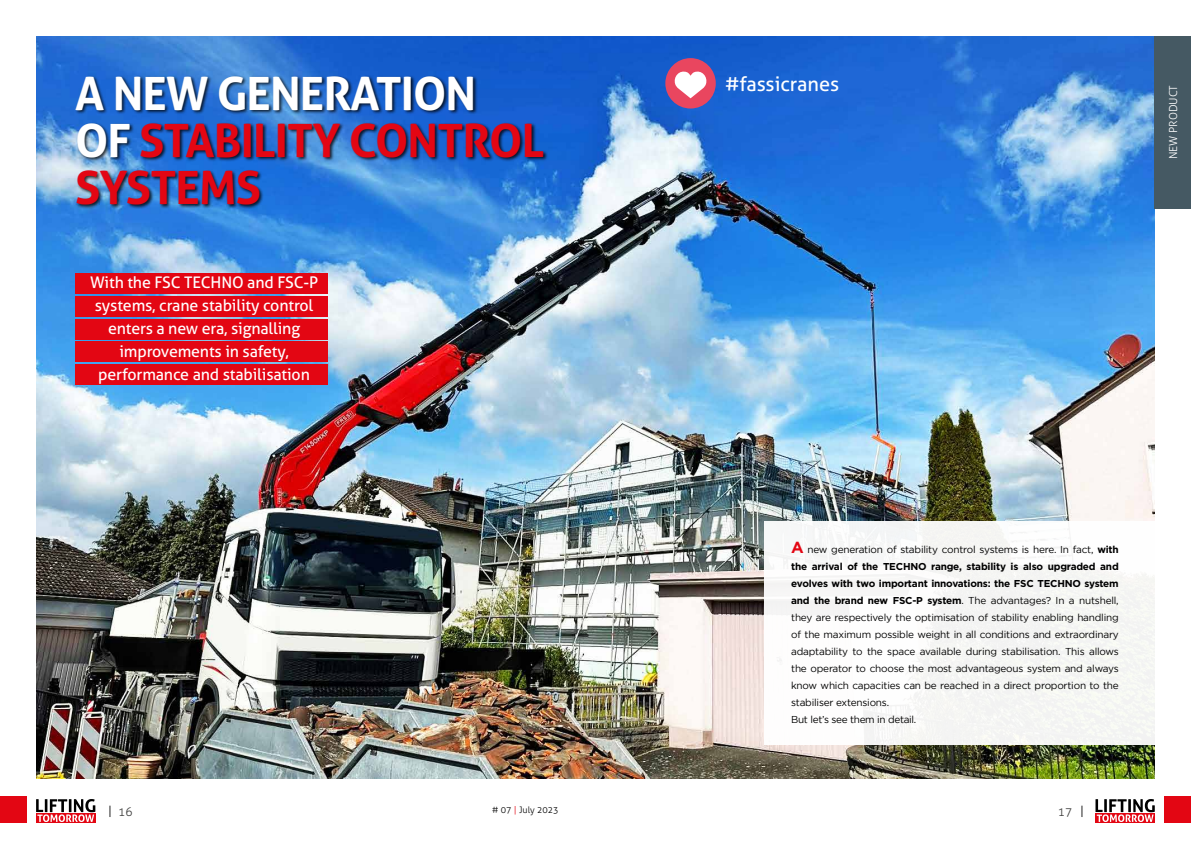
<style>
.page{position:relative;width:1191px;height:842px;background:#fff}
.page>*{position:absolute;margin:0;border:0;box-sizing:border-box;transform-origin:0 0}
.t1{font:700 46px/47px "Aller";letter-spacing:-.02em;color:#e30613}
.t2{font:20px "Aller";color:#fff}
.t3{font:16px/23px "Aller";letter-spacing:-.01em;color:#fff;text-align:center}
.t4{font:300 12px "Aller";color:#3c3c3b}
.t5{font:300 11px "Aller";color:#fff}
.t6{font:10px/17px "Gotham";letter-spacing:-.02em;color:#000}
.t7{font:300 9px "Aller";color:#000}
.s1{color:#fff}
.s2{font-weight:700;font-size:16px;color:#e30613}
.s3{font-weight:700}
.s4{color:#000}
.s5{color:#e30613}
</style>
<div class="page">
<div style="left:36px;top:813px;width:60px;height:10px;background:#e30613"></div>
<svg style="left:36px;top:799px;width:59px;height:23px"></svg>
<div style="left:1095px;top:813px;width:60px;height:10px;background:#e30613"></div>
<svg style="left:1095px;top:799px;width:59px;height:23px"></svg>
<img style="left:36px;top:37px;width:1119px;height:741px">
<div style="left:1155px;top:36px;width:36px;height:172px;background:#455963"></div>
<div style="left:75px;top:274px;width:253px;height:20px;background:#e30613"></div>
<div style="left:75px;top:296px;width:253px;height:21px;background:#e30613"></div>
<div style="left:75px;top:319px;width:253px;height:20px;background:#e30613"></div>
<div style="left:75px;top:342px;width:253px;height:20px;background:#e30613"></div>
<div style="left:75px;top:365px;width:253px;height:20px;background:#e30613"></div>
<div style="left:665px;top:58px;width:51px;height:51px;background:#e9465f;border-radius:50%"></div>
<svg style="left:674px;top:71px;width:33px;height:27px"></svg>
<div style="left:1164px;top:797px;width:27px;height:26px;background:#e30613"></div>
<div style="left:0;top:797px;width:26px;height:26px;background:#e30613"></div>
<div style="left:75px;top:75px;width:473px;height:134px;background:#000;opacity:.8"></div>
<div style="left:764px;top:522px;width:400px;height:223px;background:#f7f8f5"></div>
<h1 class="t1" style="left:75px;top:69px;width:471px"><span class="s1">A NEW GENERATION<br>OF</span> STABILITY CONTROL<br>SYSTEMS</h1>
<h3 class="t3" style="left:90px;top:271px;width:229px">With the FSC TECHNO and FSC-P systems, crane stability control enters a new era, signalling improvements in safety, performance and stabilisation</h3>
<h2 class="t2" style="left:724px;top:72px;width:116px">#fassicranes</h2>
<p class="t5" style="left:1166px;top:159px;width:76px;rotate:-90deg">NEW PRODUCT</p>
<p class="t6" style="left:791px;top:541px;width:329px"><span class="s2">A</span> new generation of stability control systems is here. In fact, <span class="s3">with the arrival of the TECHNO range, stability is also upgraded and evolves with two important innovations: the FSC TECHNO system and the brand new FSC-P system</span>. The advantages? In a nutshell, they are respectively the optimisation of stability enabling handling of the maximum possible weight in all conditions and extraordinary adaptability to the space available during stabilisation. This allows the operator to choose the most advantageous system and always know which capacities can be reached in a direct proportion to the stabiliser extensions.<br>But let’s see them in detail.</p>
<p class="t4" style="left:108px;top:804px;width:26px"><span class="s4">|</span> 16</p>
<p class="t7" style="left:492px;top:804px;width:68px"># 07 <span class="s5">|</span> July 2023</p>
<p class="t4" style="left:1057px;top:804px;width:28px">17 <span class="s4">|</span></p>
</div>
